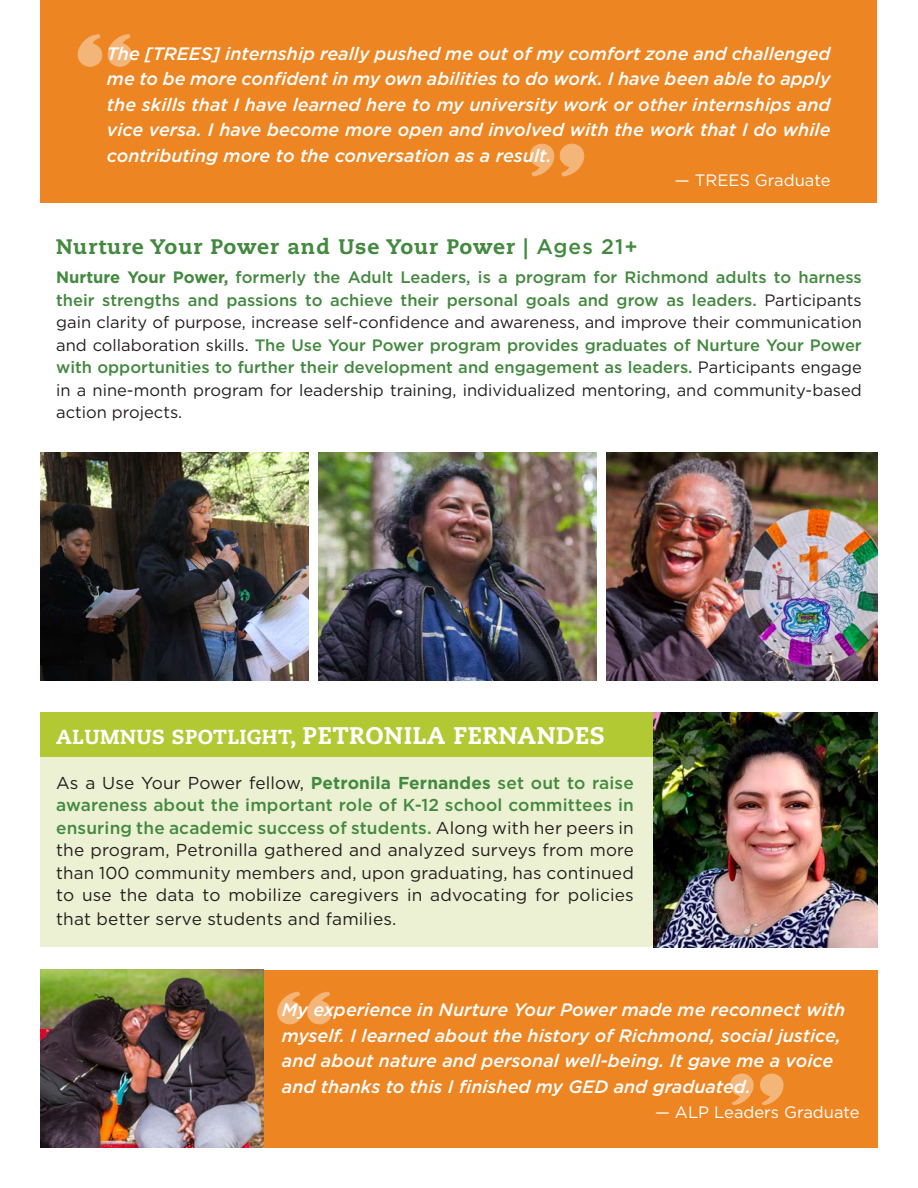
<style>
.page{position:relative;width:918px;height:1188px;background:#fff}
.page>*{position:absolute;margin:0;border:0;box-sizing:border-box;transform-origin:0 0}
.t1{font:800 24px "Caecilia LT Pro 85";letter-spacing:.02em;color:#fff}
.t2{font:800 21px "Caecilia LT Pro 85";letter-spacing:.05em;color:#43893f}
.t3{font:italic 500 18px/25.5px "Gotham";color:#fff}
.t4{font:17.25px/22.8px "Gotham";letter-spacing:.01em;color:#231f20;text-align:justify}
.t5{font:500 16.5px/22.5px "Gotham";color:#43893f;text-align:justify}
.t6{font:16.5px "Gotham";color:#fff}
.s1{font-family:"Gotham";font-weight:500}
.s2{font-weight:700}
.s3{font-weight:400;color:#231f20}
.s4{font-size:20.25px}
.s5{font-weight:700;color:#43893f}
.s6{font-weight:500;color:#43893f}
</style>
<div class="page">
<div style="left:40px;top:712px;width:838px;height:235px;background:#ecf1d3"></div>
<div style="left:259px;top:970px;width:619px;height:178px;background:#ed8522"></div>
<svg style="left:277px;top:991px;width:55px;height:33px"></svg>
<img style="left:40px;top:970px;width:224px;height:178px">
<div style="left:40px;top:712px;width:838px;height:45px;background:#b3c934"></div>
<img style="left:653px;top:712px;width:225px;height:235px">
<svg style="left:760px;top:1074px;width:24px;height:31px"></svg>
<svg style="left:730px;top:1074px;width:24px;height:31px"></svg>
<div style="left:40px;top:0;width:838px;height:202px;background:#ed8522"></div>
<img style="left:40px;top:453px;width:269px;height:227px">
<img style="left:319px;top:453px;width:277px;height:227px">
<img style="left:606px;top:452px;width:271px;height:228px">
<svg style="left:78px;top:34px;width:24px;height:33px"></svg>
<svg style="left:108px;top:34px;width:24px;height:33px"></svg>
<svg style="left:560px;top:144px;width:24px;height:33px"></svg>
<svg style="left:530px;top:144px;width:24px;height:33px"></svg>
<p class="t3" style="left:107px;top:40px;width:725px;text-align:justify">The [TREES] internship really pushed me out of my comfort zone and challenged me to be more confident in my own abilities to do work. I have been able to apply the skills that I have learned here to my university work or other internships and vice versa. I have become more open and involved with the work that I do while contributing more to the conversation as a result.</p>
<p class="t6" style="left:675px;top:169px;width:157px">— TREES Graduate</p>
<p class="t2" style="left:56px;top:232px;width:583px">Nurture Your Power and Use Your Power | <span class="s1">Ages 21+</span></p>
<p class="t5" style="left:56px;top:266px;width:807px"><span class="s2">Nurture Your Power,</span> formerly the Adult Leaders, is a program for Richmond adults to harness their strengths and passions to achieve their personal goals and grow as leaders. <span class="s3">Participants gain clarity of purpose, increase self-confidence and awareness, and improve their communication and collaboration skills.</span> The Use Your Power program provides graduates of Nurture Your Power with opportunities to further their development and engagement as leaders. <span class="s3">Participants engage in a nine-month program for leadership training, individualized mentoring, and community-based action projects.</span></p>
<p class="t1" style="left:56px;top:719px;width:550px"><span class="s4">ALUMNUS SPOTLIGHT,</span> PETRONILA FERNANDES</p>
<p class="t4" style="left:56px;top:771px;width:579px">As a Use Your Power fellow, <span class="s5">Petronila Fernandes</span> <span class="s6">set out to raise awareness about the important role of K-12 school committees in ensuring the academic success of students.</span> Along with her peers in the program, Petronilla gathered and analyzed surveys from more than 100 community members and, upon graduating, has continued to use the data to mobilize caregivers in advocating for policies that better serve students and families.</p>
<p class="t3" style="left:282px;top:997px;width:565px">My experience in Nurture Your Power made me reconnect with myself. I learned about the history of Richmond, social justice, and about nature and personal well-being. It gave me a voice and thanks to this I finished my GED and graduated.</p>
<p class="t6" style="left:655px;top:1102px;width:206px">— ALP Leaders Graduate</p>
</div>
